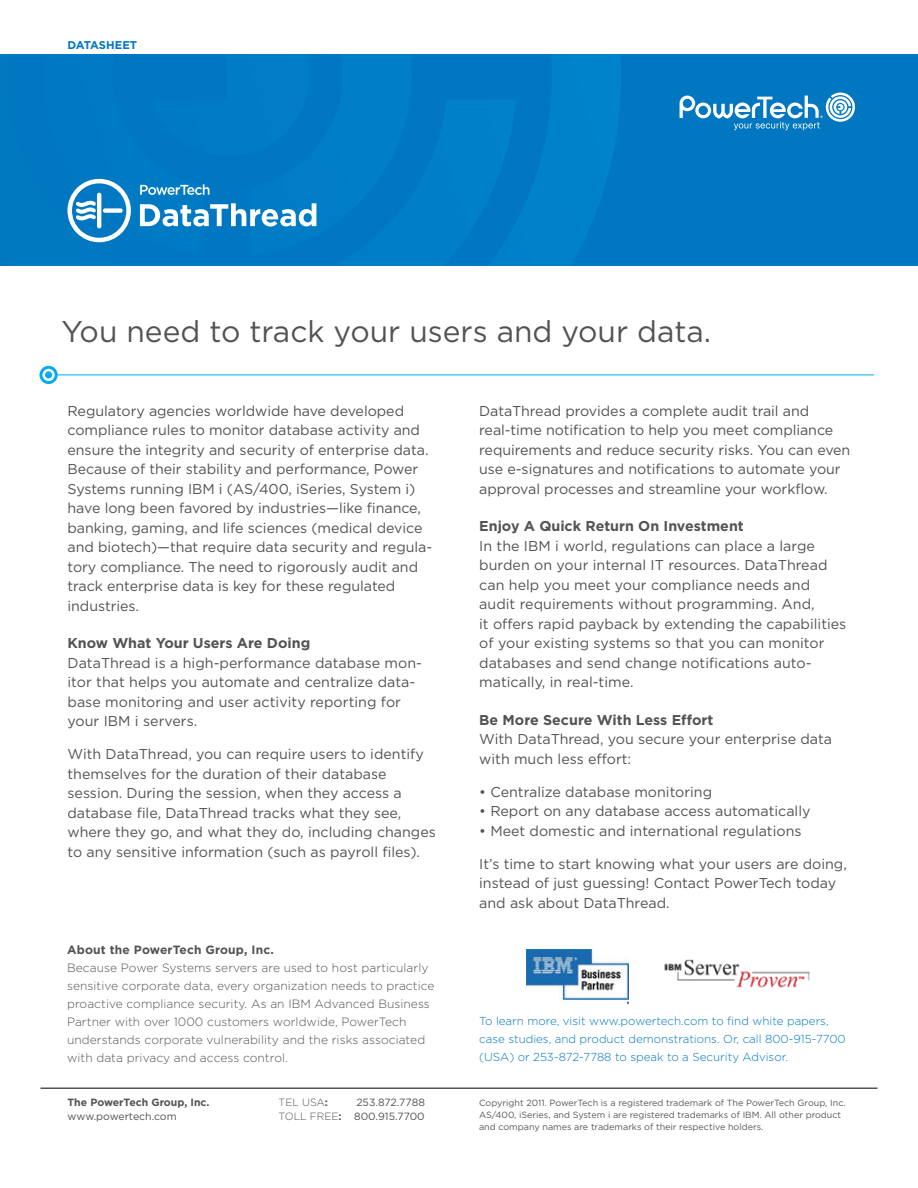
<style>
.page{position:relative;width:918px;height:1188px;background:#fff}
.page>*{position:absolute;margin:0;border:0;box-sizing:border-box;transform-origin:0 0}
.headline{font:30px "Gotham";color:#535355}
.Body_copy{font:14.25px/19.5px "Gotham";letter-spacing:-.005em;color:#535355}
.subheads{font:700 14.25px "Gotham";color:#535355}
.About_PTech_BC{font:300 12px/18px "Gotham";letter-spacing:.005em;color:#535355}
.t1{font:700 12px "Gotham";letter-spacing:.015em;color:#535355}
.To_learn_more__blue{font:300 11.55px/18px "Gotham";color:#0077c0}
.t2{font:700 11.25px "Gotham";color:#0077c0}
.t3{font:10.5px "Gotham";color:#535355}
.t4{font:700 10.5px "Gotham";color:#535355}
.t5{font:300 10.5px "Gotham";color:#535355}
.t6{font:9px/12px "Gotham";color:#57585a}
.s1{font-weight:700}
.s2{font-weight:300}
</style>
<div class="page">
<div style="left:0;top:54px;width:918px;height:212px;background:#0077c0"></div>
<svg style="left:67px;top:54px;width:554px;height:194px"></svg>
<svg style="left:680px;top:93px;width:175px;height:37px"></svg>
<hr style="left:40px;top:1088px;width:838px;height:1px;background:#535355">
<hr style="left:57px;top:375px;width:817px;height:1px;background:#00aceb">
<svg style="left:39px;top:366px;width:19px;height:18px"></svg>
<div style="left:45px;top:371px;width:7px;height:7px;background:#00aceb;border-radius:50%"></div>
<img style="left:526px;top:950px;width:102px;height:53px">
<img style="left:664px;top:959px;width:146px;height:29px">
<svg style="left:140px;top:184px;width:69px;height:11px"></svg>
<svg style="left:140px;top:203px;width:176px;height:24px"></svg>
<svg style="left:68px;top:179px;width:63px;height:63px"></svg>
<hr style="left:97px;top:193px;width:4px;height:35px;background:#fff;border-radius:2px">
<p class="t2" style="left:68px;top:38px;width:71px">DATASHEET</p>
<p class="headline" style="left:61px;top:313px;width:651px">You need to track your users and your data.</p>
<p class="Body_copy" style="left:68px;top:401px;width:366px">Regulatory agencies worldwide have developed compliance rules to monitor database activity and ensure the integrity and security of enterprise data.<br>Because of their stability and performance, Power Systems running IBM i (AS/400, iSeries, System i) have long been favored by industries—like finance, banking, gaming, and life sciences (medical device and biotech)—that require data security and regula&shy;tory compliance. The need to rigorously audit and track enterprise data is key for these regulated industries.</p>
<p class="subheads" style="left:68px;top:635px;width:244px">Know What Your Users Are Doing</p>
<p class="Body_copy" style="left:68px;top:653px;width:356px">DataThread is a high‑performance database mon&shy;itor that helps you automate and centralize data&shy;base monitoring and user activity reporting for your IBM i servers.</p>
<p class="Body_copy" style="left:68px;top:744px;width:370px">With DataThread, you can require users to identify themselves for the duration of their database session. During the session, when they access a database file, DataThread tracks what they see, where they go, and what they do, including changes to any sensitive information (such as payroll files).</p>
<p class="t1" style="left:67px;top:942px;width:208px">About the PowerTech Group, Inc.</p>
<p class="About_PTech_BC" style="left:67px;top:958px;width:369px">Because Power Systems servers are used to host particularly sensitive corporate data, every organization needs to practice proactive compliance security. As an IBM Advanced Business Partner with over 1000 customers worldwide, PowerTech understands corporate vulnerability and the risks associated with data privacy and access control.</p>
<p class="t4" style="left:68px;top:1096px;width:144px">The PowerTech Group, Inc.</p>
<p class="t3" style="left:68px;top:1110px;width:111px">www.powertech.com</p>
<p class="t5" style="left:279px;top:1096px;width:51px">TEL USA<span class="s1">:</span></p>
<p class="t3" style="left:356px;top:1096px;width:70px">253.872.7788</p>
<p class="t3" style="left:279px;top:1110px;width:148px"><span class="s2">TOLL FREE</span><span class="s1">:</span> 800.915.7700</p>
<p class="Body_copy" style="left:479px;top:401px;width:373px">DataThread provides a complete audit trail and real-time notification to help you meet compliance requirements and reduce security risks. You can even use e‑signatures and notifications to automate your approval processes and streamline your workflow.</p>
<p class="subheads" style="left:479px;top:518px;width:266px">Enjoy A Quick Return On Investment</p>
<p class="Body_copy" style="left:479px;top:536px;width:369px">In the IBM i world, regulations can place a large burden on your internal IT resources. DataThread can help you meet your compliance needs and audit requirements without programming. And,<br>it offers rapid payback by extending the capabilities of your existing systems so that you can monitor databases and send change notifications auto&shy;matically, in real‑time.</p>
<p class="subheads" style="left:479px;top:711px;width:236px">Be More Secure With Less Effort</p>
<p class="Body_copy" style="left:479px;top:729px;width:354px">With DataThread, you secure your enterprise data with much less effort:</p>
<p class="Body_copy" style="left:479px;top:782px;width:234px">• Centralize database monitoring</p>
<p class="Body_copy" style="left:479px;top:801px;width:333px">• Report on any database access automatically</p>
<p class="Body_copy" style="left:479px;top:821px;width:324px">• Meet domestic and international regulations</p>
<p class="Body_copy" style="left:479px;top:854px;width:369px">It’s time to start knowing what your users are doing, instead of just guessing! Contact PowerTech today and ask about DataThread.</p>
<p class="To_learn_more__blue" style="left:479px;top:1012px;width:368px">To learn more, visit www.powertech.com to find white papers, case studies, and product demonstrations. Or, call 800-915-7700 (USA) or 253-872-7788 to speak to a Security Advisor.</p>
<p class="t6" style="left:479px;top:1097px;width:368px">Copyright 2011. PowerTech is a registered trademark of The PowerTech Group, Inc.<br>AS/400, iSeries, and System i are registered trademarks of IBM. All other product and company names are trademarks of their respective holders.</p>
</div>
